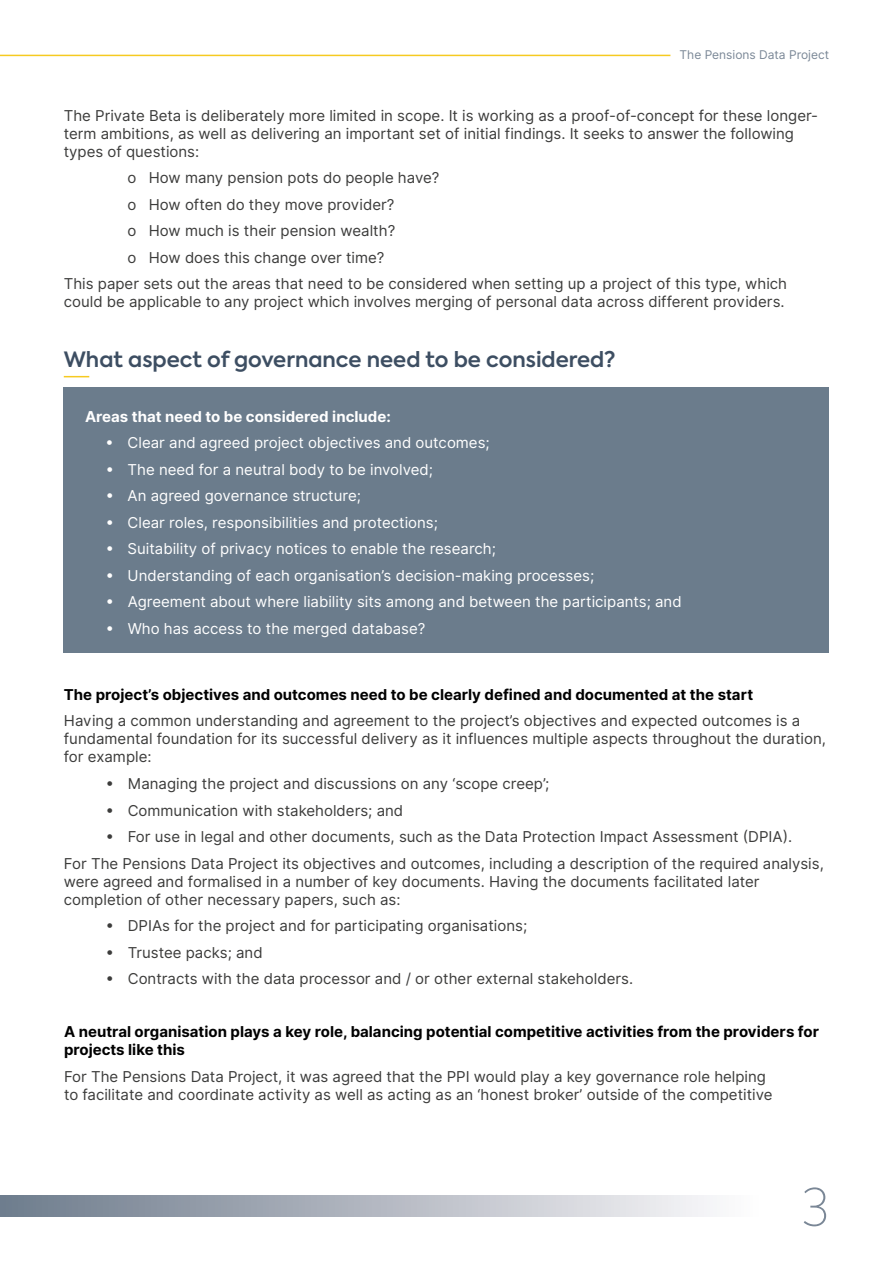
<style>
.page{position:relative;width:893px;height:1263px;background:#fff}
.page>*{position:absolute;margin:0;border:0;box-sizing:border-box;transform-origin:0 0}
.t1{font:100 51px "Axiforma";color:#7a8796}
.t2{font:600 21px "Axiforma";color:#3d4e62}
.t3{font:15px/18px "Inter";color:#3c3c3b}
.t4{font:15px "Inter";color:#fff}
.t5{font:700 15px/18px "Inter";color:#000}
.t6{font:700 15px "Inter";color:#fff}
.t7{font:12px "Inter";color:#7a8796}
</style>
<div class="page">
<div style="left:0;top:1195px;width:758px;height:22px;background:linear-gradient(to right,#6d7a8b,#fdfafc)"></div>
<hr style="left:0;top:55px;width:670px;height:1px;background:#f6ca21">
<div style="left:64px;top:387px;width:765px;height:266px;background:#6b7c8c"></div>
<svg style="left:64px;top:376px;width:25px;height:1px"></svg>
<p class="t7" style="left:679px;top:46px;width:151px">The Pensions Data Project</p>
<p class="t3" style="left:64px;top:106px;width:756px">The Private Beta is deliberately more limited in scope. It is working as a proof-of-concept for these longer&shy;term ambitions, as well as delivering an important set of initial findings. It seeks to answer the following types of questions:</p>
<p class="t3" style="left:128px;top:169px;width:313px">o How many pension pots do people have?</p>
<p class="t3" style="left:128px;top:195px;width:268px">o How often do they move provider?</p>
<p class="t3" style="left:128px;top:222px;width:269px">o How much is their pension wealth?</p>
<p class="t3" style="left:128px;top:248px;width:258px">o How does this change over time?</p>
<p class="t3" style="left:64px;top:275px;width:725px">This paper sets out the areas that need to be considered when setting up a project of this type, which</p>
<p class="t3" style="left:64px;top:293px;width:722px">could be applicable to any project which involves merging of personal data across different providers.</p>
<h2 class="t2" style="left:64px;top:346px;width:553px">What aspect of governance need to be considered?</h2>
<p class="t6" style="left:85px;top:405px;width:307px">Areas that need to be considered include:</p>
<p class="t4" style="left:106px;top:432px;width:385px">• Clear and agreed project objectives and outcomes;</p>
<p class="t4" style="left:106px;top:458px;width:328px">• The need for a neutral body to be involved;</p>
<p class="t4" style="left:106px;top:485px;width:256px">• An agreed governance structure;</p>
<p class="t4" style="left:106px;top:511px;width:333px">• Clear roles, responsibilities and protections;</p>
<p class="t4" style="left:106px;top:538px;width:391px">• Suitability of privacy notices to enable the research;</p>
<p class="t4" style="left:106px;top:564px;width:489px">• Understanding of each organisation’s decision-making processes;</p>
<p class="t4" style="left:106px;top:591px;width:577px">• Agreement about where liability sits among and between the participants; and</p>
<p class="t4" style="left:106px;top:617px;width:321px">• Who has access to the merged database?</p>
<p class="t5" style="left:64px;top:686px;width:691px">The project’s objectives and outcomes need to be clearly defined and documented at the start</p>
<p class="t3" style="left:64px;top:712px;width:764px">Having a common understanding and agreement to the project’s objectives and expected outcomes is a fundamental foundation for its successful delivery as it influences multiple aspects throughout the duration, for example:</p>
<p class="t3" style="left:106px;top:775px;width:444px">• Managing the project and discussions on any ‘scope creep’;</p>
<p class="t3" style="left:106px;top:801px;width:298px">• Communication with stakeholders; and</p>
<p class="t3" style="left:64px;top:823px;width:761px;line-height:26.5px;text-indent:43px">• For use in legal and other documents, such as the Data Protection Impact Assessment (DPIA).<br>For The Pensions Data Project its objectives and outcomes, including a description of the required analysis,</p>
<p class="t3" style="left:64px;top:872px;width:697px">were agreed and formalised in a number of key documents. Having the documents facilitated later completion of other necessary papers, such as:</p>
<p class="t3" style="left:106px;top:917px;width:422px">• DPIAs for the project and for participating organisations;</p>
<p class="t3" style="left:106px;top:943px;width:158px">• Trustee packs; and</p>
<p class="t3" style="left:107px;top:970px;width:528px">• Contracts with the data processor and / or other external stakeholders.</p>
<p class="t5" style="left:64px;top:1023px;width:757px">A neutral organisation plays a key role, balancing potential competitive activities from the providers for projects like this</p>
<p class="t3" style="left:64px;top:1067px;width:710px">For The Pensions Data Project, it was agreed that the PPI would play a key governance role helping to facilitate and coordinate activity as well as acting as an ‘honest broker’ outside of the competitive</p>
<h1 class="t1" style="left:802px;top:1174px;width:29px">3</h1>
</div>
